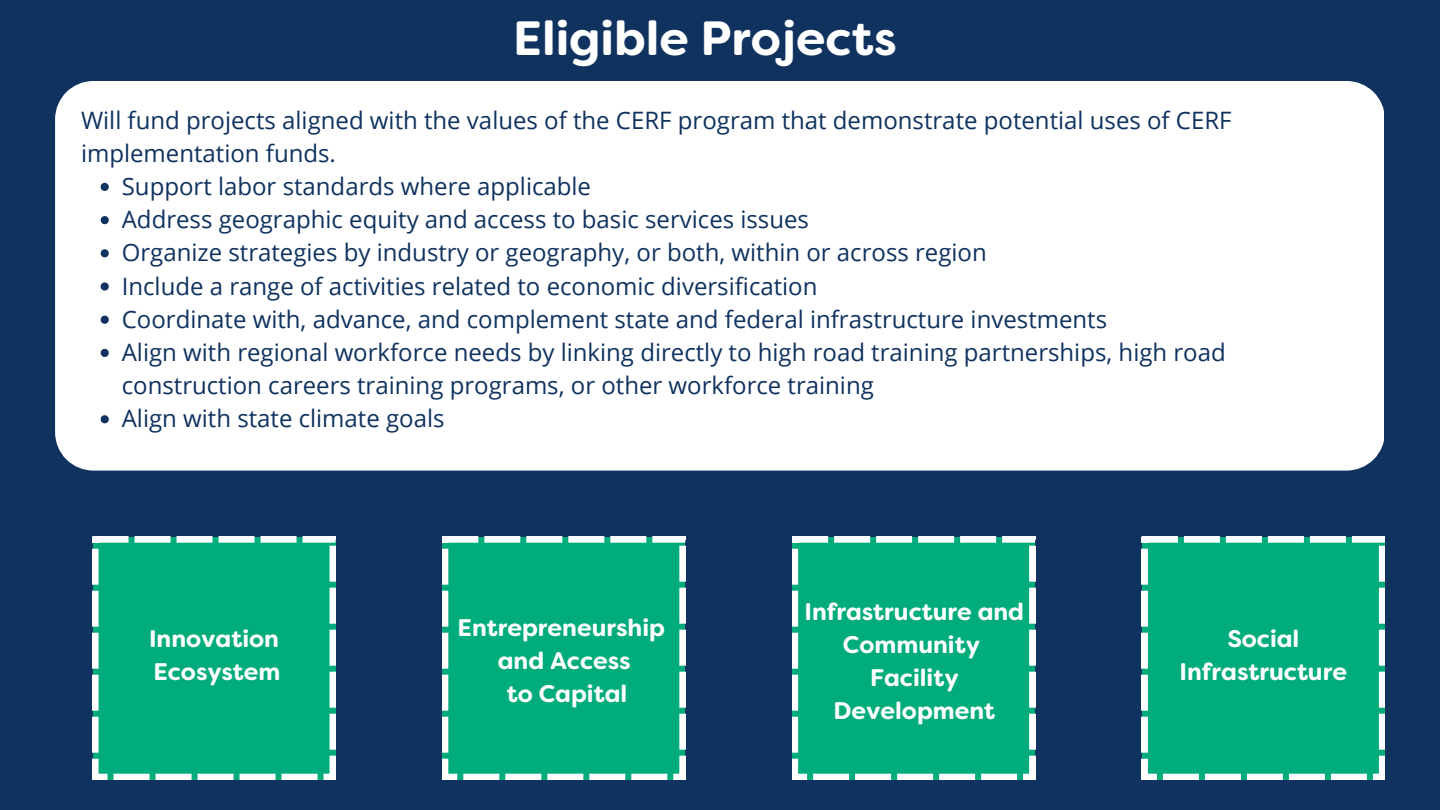
<style>
.page{position:relative;width:1440px;height:810px;background:#0f325f}
.page>*{position:absolute;margin:0;border:0;box-sizing:border-box;transform-origin:0 0}
.t1{font:700 48px "Filson Soft";color:#fff}
.t2{font:24px/33.2px "Open Sans";color:#0f325f}
.t3{font:700 24px/33px "Filson Soft";color:#fff;text-align:center}
</style>
<div class="page">
<div style="left:55px;top:81px;width:1329px;height:390px;background:#fff"></div>
<svg style="left:93px;top:537px;width:243px;height:243px;background:#15b186"></svg>
<svg style="left:1142px;top:537px;width:243px;height:243px;background:#15b186"></svg>
<svg style="left:442px;top:537px;width:243px;height:243px;background:#15b186"></svg>
<svg style="left:792px;top:537px;width:243px;height:243px;background:#15b186"></svg>
<svg style="left:101px;top:183px;width:8px;height:8px"></svg>
<svg style="left:101px;top:216px;width:8px;height:8px"></svg>
<svg style="left:101px;top:249px;width:8px;height:8px"></svg>
<svg style="left:101px;top:282px;width:8px;height:9px"></svg>
<svg style="left:101px;top:316px;width:8px;height:8px"></svg>
<svg style="left:101px;top:349px;width:8px;height:8px"></svg>
<svg style="left:101px;top:415px;width:8px;height:8px"></svg>
<h1 class="t1" style="left:513px;top:20px;width:385px">Eligible Projects</h1>
<p class="t2" style="left:81px;top:103px;width:1152px">Will fund projects aligned with the values of the CERF program that demonstrate potential uses of CERF implementation funds.</p>
<p class="t2" style="left:122px;top:169px;width:1106px">Support labor standards where applicable<br>Address geographic equity and access to basic services issues<br>Organize strategies by industry or geography, or both, within or across region<br>Include a range of activities related to economic diversification<br>Coordinate with, advance, and complement state and federal infrastructure investments<br>Align with regional workforce needs by linking directly to high road training partnerships, high road construction careers training programs, or other workforce training<br>Align with state climate goals</p>
<p class="t3" style="left:149px;top:624px;width:133px;text-align:left">Innovation<br>Ecosystem</p>
<p class="t3" style="left:458px;top:614px;width:209px">Entrepreneurship and Access<br>to Capital</p>
<p class="t3" style="left:804px;top:598px;width:221px">Infrastructure and<br>Community<br>Facility<br>Development</p>
<p class="t3" style="left:1180px;top:624px;width:169px">Social<br>Infrastructure</p>
</div>
